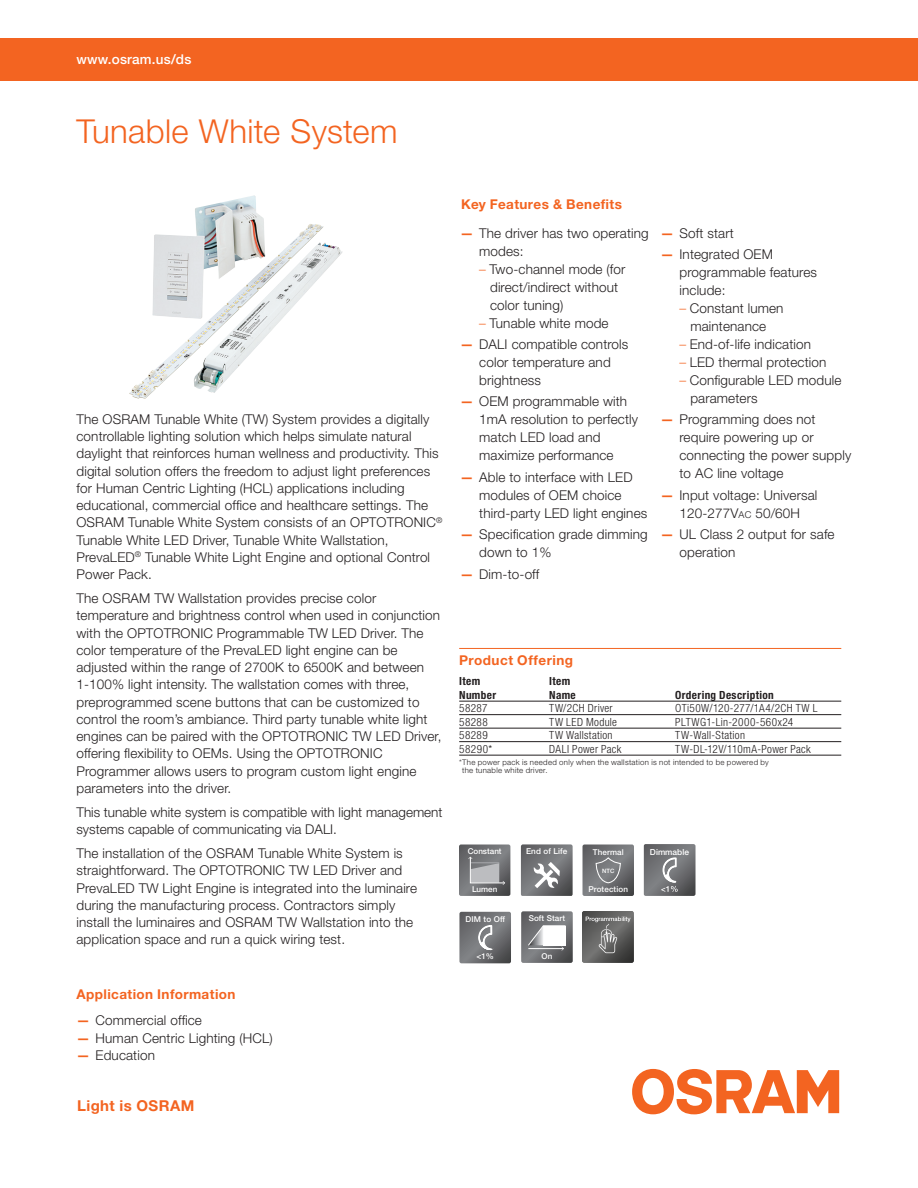
<style>
.page{position:relative;width:918px;height:1188px;background:#fff}
.page>*{position:absolute;margin:0;border:0;box-sizing:border-box;transform-origin:0 0}
.PIB_HEADLINE{font:300 33px "Helvetica Neue LT Pro";letter-spacing:.01em;color:#f36421}
.t1{font:700 15px "Helvetica Neue LT Pro";letter-spacing:.03em;color:#f36421}
.Letter_Cover_Copy_9{font:300 13.5px/17.2px "Helvetica Neue LT Pro";letter-spacing:.01em;color:#231f20}
.Letter_Copy_Headline{font:700 13.5px "Helvetica Neue LT Pro";letter-spacing:.03em;color:#f36421}
.Letter_Cover_URL_Ban{font:500 13.5px "Helvetica Neue LT Pro";letter-spacing:.015em;color:#fff}
.Letter_Tablehead_9_o{font:700 13.5px "Helvetica Neue LT Pro";letter-spacing:.035em;color:#f36421}
.Letter_Tables_7_5_Ba{font:300 condensed 11.25px "Helvetica Neue LT Pro";letter-spacing:.03em;color:#231f20}
.Letter_Tablehead_7_5{font:700 condensed 11.25px "Helvetica Neue LT Pro";letter-spacing:.03em;color:#231f20}
.t2{font:500 8.4px "Helvetica Neue LT Pro";color:#fff}
.t3{font:500 8.1px "Helvetica Neue LT Pro";letter-spacing:.015em;color:#fff}
.Letter_Footnote_5_2{font:300 7.8px/8.6px "Helvetica Neue LT Pro";letter-spacing:.04em;color:#231f20}
.t4{font:500 6px "Helvetica Neue LT Pro";color:#fff}
.s1{font-weight:700;color:#f36421}
.s2{font-stretch:condensed;color:#f36421}
.s3{font-size:9.45px}
</style>
<div class="page">
<svg style="left:632px;top:1069px;width:207px;height:45px"></svg>
<div style="left:0;top:38px;width:918px;height:43px;background:#f36421"></div>
<img style="left:129px;top:195px;width:181px;height:204px">
<hr style="left:459px;top:648px;width:382px;height:1px;background:#f36421">
<hr style="left:459px;top:701px;width:382px;height:1px;background:#231f20">
<hr style="left:459px;top:714px;width:382px;height:1px;background:#231f20">
<hr style="left:459px;top:728px;width:382px;height:1px;background:#231f20">
<hr style="left:459px;top:741px;width:382px;height:1px;background:#231f20">
<hr style="left:459px;top:755px;width:382px;height:1px;background:#231f20">
<svg style="left:459px;top:844px;width:51px;height:52px;background:#808184"></svg>
<svg style="left:521px;top:844px;width:52px;height:52px;background:#7f8082"></svg>
<img style="left:582px;top:911px;width:52px;height:52px">
<svg style="left:583px;top:844px;width:51px;height:52px;background:#747578"></svg>
<img style="left:644px;top:844px;width:52px;height:52px">
<svg style="left:661px;top:858px;width:17px;height:34px"></svg>
<svg style="left:459px;top:912px;width:52px;height:51px;background:#76777a"></svg>
<svg style="left:521px;top:911px;width:52px;height:52px"></svg>
<p class="Letter_Cover_URL_Ban" style="left:77px;top:51px;width:116px">www.osram.us/ds</p>
<p class="PIB_HEADLINE" style="left:77px;top:111px;width:323px">Tunable White System</p>
<p class="Letter_Cover_Copy_9" style="left:76px;top:410px;width:367px">The OSRAM Tunable White (TW) System provides a digitally controllable lighting solution which helps simulate natural daylight that reinforces human wellness and productivity. This digital solution offers the freedom to adjust light preferences for Human Centric Lighting (HCL) applications including educational, commercial office and healthcare settings. The OSRAM Tunable White System consists of an OPTOTRONIC<sup>® </sup>Tunable White LED Driver, Tunable White Wallstation, PrevaLED<sup>®</sup> Tunable White Light Engine and optional Control Power Pack.</p>
<p class="Letter_Cover_Copy_9" style="left:76px;top:589px;width:367px">The OSRAM TW Wallstation provides precise color temperature and brightness control when used in conjunction with the OPTOTRONIC Programmable TW LED Driver. The color temperature of the PrevaLED light engine can be adjusted within the range of 2700K to 6500K and between 1-100% light intensity. The wallstation comes with three, preprogrammed scene buttons that can be customized to control the room’s ambiance. Third party tunable white light engines can be paired with the OPTOTRONIC TW LED Driver, offering flexibility to OEMs. Using the OPTOTRONIC Programmer allows users to program custom light engine parameters into the driver.</p>
<p class="Letter_Cover_Copy_9" style="left:76px;top:803px;width:368px">This tunable white system is compatible with light management systems capable of communicating via DALI.</p>
<p class="Letter_Cover_Copy_9" style="left:76px;top:844px;width:342px">The installation of the OSRAM Tunable White System is straightforward. The OPTOTRONIC TW LED Driver and PrevaLED TW Light Engine is integrated into the luminaire during the manufacturing process. Contractors simply install the luminaires and OSRAM TW Wallstation into the application space and run a quick wiring test.</p>
<p class="Letter_Copy_Headline" style="left:76px;top:986px;width:161px">Application Information</p>
<p class="Letter_Cover_Copy_9" style="left:76px;top:1012px;width:127px"><span class="s1">—</span> Commercial office</p>
<p class="Letter_Cover_Copy_9" style="left:76px;top:1029px;width:198px"><span class="s1">—</span> Human Centric Lighting (HCL)</p>
<p class="Letter_Cover_Copy_9" style="left:76px;top:1046px;width:80px"><span class="s1">—</span> Education</p>
<p class="t1" style="left:77px;top:1096px;width:119px">Light is OSRAM</p>
<p class="Letter_Copy_Headline" style="left:461px;top:196px;width:162px">Key Features &amp; Benefits</p>
<p class="Letter_Cover_Copy_9" style="left:479px;top:224px;width:171px;line-height:18px;text-indent:-19px"><span class="s1">—</span> The driver has two operating modes:</p>
<p class="Letter_Cover_Copy_9" style="left:490px;top:260px;width:137px;line-height:18px;text-indent:-11px"><span class="s2">–</span> Two-channel mode (for direct/indirect without color tuning)</p>
<p class="Letter_Cover_Copy_9" style="left:479px;top:314px;width:131px"><span class="s2">–</span> Tunable white mode</p>
<p class="Letter_Cover_Copy_9" style="left:479px;top:335px;width:151px;line-height:18px;text-indent:-19px"><span class="s1">—</span> DALI compatible controls color temperature and brightness</p>
<p class="Letter_Cover_Copy_9" style="left:479px;top:392px;width:160px;line-height:18px;text-indent:-19px"><span class="s1">—</span> OEM programmable with<br>1mA resolution to perfectly match LED load and maximize performance</p>
<p class="Letter_Cover_Copy_9" style="left:479px;top:468px;width:170px;line-height:18px;text-indent:-19px"><span class="s1">—</span> Able to interface with LED modules of OEM choice third-party LED light engines</p>
<p class="Letter_Cover_Copy_9" style="left:479px;top:525px;width:170px;line-height:18px;text-indent:-19px"><span class="s1">—</span> Specification grade dimming down to 1%</p>
<p class="Letter_Cover_Copy_9" style="left:460px;top:565px;width:81px"><span class="s1">—</span> Dim-to-off</p>
<p class="Letter_Cover_Copy_9" style="left:660px;top:224px;width:75px"><span class="s1">—</span> Soft start</p>
<p class="Letter_Cover_Copy_9" style="left:680px;top:245px;width:139px;line-height:18px;text-indent:-19px"><span class="s1">—</span> Integrated OEM programmable features include:</p>
<p class="Letter_Cover_Copy_9" style="left:680px;top:299px;width:106px;line-height:18px;text-align:center"><span class="s2">–</span> Constant lumen maintenance</p>
<p class="Letter_Cover_Copy_9" style="left:680px;top:335px;width:133px"><span class="s2">–</span> End-of-life indication</p>
<p class="Letter_Cover_Copy_9" style="left:680px;top:353px;width:148px"><span class="s2">–</span> LED thermal protection</p>
<p class="Letter_Cover_Copy_9" style="left:690px;top:371px;width:153px;line-height:18px;text-indent:-11px"><span class="s2">–</span> Configurable LED module parameters</p>
<p class="Letter_Cover_Copy_9" style="left:680px;top:410px;width:173px;line-height:18px;text-indent:-19px"><span class="s1">—</span> Programming does not require powering up or connecting the power supply to AC line voltage</p>
<p class="Letter_Cover_Copy_9" style="left:660px;top:486px;width:159px;line-height:18px;text-align:center"><span class="s1">—</span> Input voltage: Universal<br>120-277V<span class="s3">ac</span> 50/60H</p>
<p class="Letter_Cover_Copy_9" style="left:680px;top:525px;width:157px;line-height:18px;text-indent:-19px"><span class="s1">—</span> UL Class 2 output for safe operation</p>
<p class="Letter_Tablehead_9_o" style="left:459px;top:652px;width:115px">Product Offering</p>
<p class="Letter_Tablehead_7_5" style="left:459px;top:674px;width:23px">Item</p>
<p class="Letter_Tablehead_7_5" style="left:549px;top:674px;width:23px">Item</p>
<p class="Letter_Tablehead_7_5" style="left:459px;top:688px;width:38px">Number</p>
<p class="Letter_Tablehead_7_5" style="left:549px;top:688px;width:28px">Name</p>
<p class="Letter_Tablehead_7_5" style="left:675px;top:688px;width:100px">Ordering Description</p>
<p class="Letter_Tables_7_5_Ba" style="left:459px;top:702px;width:30px">58287</p>
<p class="Letter_Tables_7_5_Ba" style="left:549px;top:702px;width:65px">TW/2CH Driver</p>
<p class="Letter_Tables_7_5_Ba" style="left:675px;top:702px;width:144px">OTi50W/120-277/1A4/2CH TW L</p>
<p class="Letter_Tables_7_5_Ba" style="left:459px;top:715px;width:30px">58288</p>
<p class="Letter_Tables_7_5_Ba" style="left:549px;top:715px;width:69px">TW LED Module</p>
<p class="Letter_Tables_7_5_Ba" style="left:675px;top:715px;width:120px">PLTWG1-Lin-2000-560x24</p>
<p class="Letter_Tables_7_5_Ba" style="left:459px;top:729px;width:30px">58289</p>
<p class="Letter_Tables_7_5_Ba" style="left:549px;top:729px;width:65px">TW Wallstation</p>
<p class="Letter_Tables_7_5_Ba" style="left:675px;top:729px;width:71px">TW-Wall-Station</p>
<p class="Letter_Tables_7_5_Ba" style="left:459px;top:742px;width:35px">58290*</p>
<p class="Letter_Tables_7_5_Ba" style="left:549px;top:742px;width:74px">DALI Power Pack</p>
<p class="Letter_Tables_7_5_Ba" style="left:675px;top:742px;width:137px">TW-DL-12V/110mA-Power Pack</p>
<p class="Letter_Footnote_5_2" style="left:462px;top:757px;width:308px;text-indent:-3px">*The power pack is needed only when the wallstation is not intended to be powered by the tunable white driver.</p>
<p class="t3" style="left:468px;top:847px;width:35px">Constant</p>
<p class="t3" style="left:472px;top:884px;width:27px">Lumen</p>
<p class="t3" style="left:465px;top:914px;width:41px">DIM to Off</p>
<p class="t3" style="left:477px;top:952px;width:19px">&lt;1%</p>
<p class="t3" style="left:526px;top:847px;width:43px">End of Life</p>
<p class="t3" style="left:593px;top:847px;width:32px">Thermal</p>
<p class="t3" style="left:588px;top:884px;width:41px">Protection</p>
<p class="t4" style="left:602px;top:867px;width:14px">NTC</p>
<p class="t3" style="left:529px;top:914px;width:38px">Soft Start</p>
<p class="t3" style="left:542px;top:951px;width:12px">On</p>
<p class="t2" style="left:650px;top:847px;width:41px">Dimmable</p>
</div>
